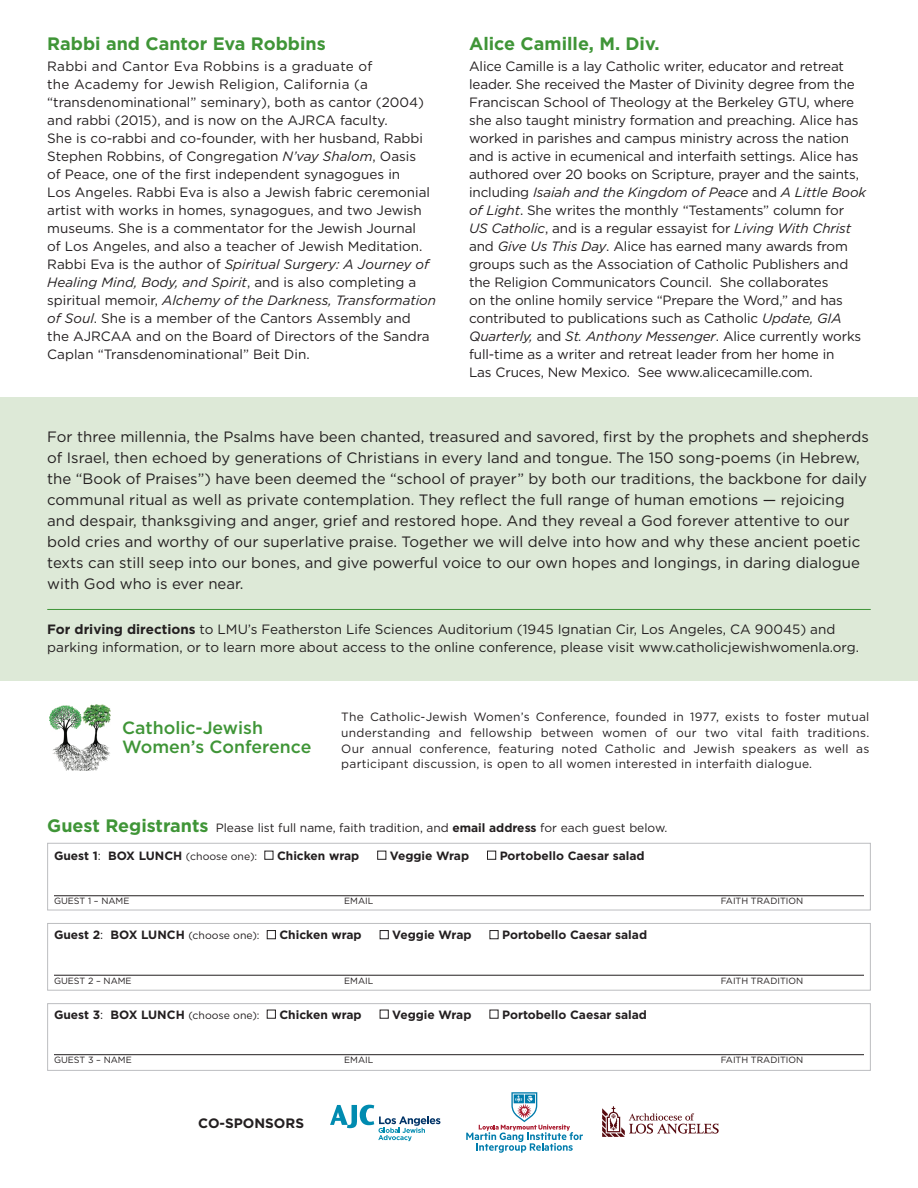
<style>
.page{position:relative;width:918px;height:1188px;background:#fff}
.page>*{position:absolute;margin:0;border:0;box-sizing:border-box;transform-origin:0 0}
.t1{font:700 18px "Gotham";color:#3f9537}
.t2{font:500 17.7px "Gotham";color:#3f9537}
.t3{font:15px/21px "Gotham";color:#231f20}
.t4{font:700 13.65px "Gotham";color:#231f20}
.t5{font:13.5px/18px "Gotham";letter-spacing:-.01em;color:#231f20}
.t6{font:12px/15.8px "Gotham";color:#231f20;text-align:justify}
.t7{font:700 12px "Gotham";color:#231f20}
.t8{font:9px "Gotham";color:#231f20}
.s1{font-style:italic}
.s2{font-weight:700}
.s3{font-weight:700;font-size:18px;color:#3f9537}
.s4{font-weight:400}
.s5{font-weight:400;font-size:10.5px}
</style>
<div class="page">
<div style="left:0;top:397px;width:918px;height:283px;background:#dde9d7"></div>
<svg style="left:603px;top:1106px;width:116px;height:31px"></svg>
<svg style="left:330px;top:1105px;width:110px;height:36px"></svg>
<svg style="left:466px;top:1092px;width:117px;height:61px"></svg>
<hr style="left:54px;top:895px;width:810px;height:1px;background:#231f20">
<hr style="left:54px;top:975px;width:810px;height:1px;background:#231f20">
<hr style="left:54px;top:1054px;width:810px;height:1px;background:#231f20">
<div style="left:264px;top:851px;width:9px;height:9px;border:1px solid #231f20"></div>
<div style="left:377px;top:851px;width:9px;height:9px;border:1px solid #231f20"></div>
<div style="left:487px;top:851px;width:9px;height:9px;border:1px solid #231f20"></div>
<div style="left:267px;top:930px;width:9px;height:9px;border:1px solid #231f20"></div>
<div style="left:380px;top:930px;width:9px;height:9px;border:1px solid #231f20"></div>
<div style="left:490px;top:930px;width:9px;height:9px;border:1px solid #231f20"></div>
<div style="left:267px;top:1010px;width:9px;height:9px;border:1px solid #231f20"></div>
<div style="left:380px;top:1010px;width:9px;height:9px;border:1px solid #231f20"></div>
<div style="left:490px;top:1010px;width:8px;height:9px;border:1px solid #231f20"></div>
<hr style="left:47px;top:609px;width:824px;height:1px;background:#3f9537">
<img style="left:50px;top:704px;width:60px;height:66px">
<div style="left:47px;top:843px;width:824px;height:67px;border:1px solid #bcbdc0"></div>
<div style="left:47px;top:923px;width:824px;height:68px;border:1px solid #bcbdc0"></div>
<div style="left:47px;top:1003px;width:824px;height:68px;border:1px solid #bcbdc0"></div>
<p class="t1" style="left:47px;top:31px;width:280px">Rabbi and Cantor Eva Robbins</p>
<p class="t5" style="left:47px;top:57px;width:390px">Rabbi and Cantor Eva Robbins is a graduate of<br>the Academy for Jewish Religion, California (a “transdenominational” seminary), both as cantor (2004) and rabbi (2015), and is now on the AJRCA faculty.<br>She is co-rabbi and co-founder, with her husband, Rabbi Stephen Robbins, of Congregation <span class="s1">N’vay Shalom</span>, Oasis<br>of Peace, one of the first independent synagogues in<br>Los Angeles. Rabbi Eva is also a Jewish fabric ceremonial artist with works in homes, synagogues, and two Jewish museums. She is a commentator for the Jewish Journal<br>of Los Angeles, and also a teacher of Jewish Meditation.<br>Rabbi Eva is the author of <span class="s1">Spiritual Surgery: A Journey of Healing Mind, Body, and Spirit</span>, and is also completing a spiritual memoir, <span class="s1">Alchemy of the Darkness, Transformation of Soul</span>. She is a member of the Cantors Assembly and<br>the AJRCAA and on the Board of Directors of the Sandra Caplan “Transdenominational” Beit Din.</p>
<p class="t1" style="left:469px;top:31px;width:192px">Alice Camille, M. Div.</p>
<p class="t5" style="left:469px;top:57px;width:399px">Alice Camille is a lay Catholic writer, educator and retreat leader. She received the Master of Divinity degree from the Franciscan School of Theology at the Berkeley GTU, where she also taught ministry formation and preaching. Alice has worked in parishes and campus ministry across the nation and is active in ecumenical and interfaith settings. Alice has authored over 20 books on Scripture, prayer and the saints, including <span class="s1">Isaiah and the Kingdom of Peace</span> and <span class="s1">A Little Book of Light</span>. She writes the monthly “Testaments” column for <span class="s1">US Catholic</span>, and is a regular essayist for <span class="s1">Living With Christ </span>and <span class="s1">Give Us This Day</span>. Alice has earned many awards from groups such as the Association of Catholic Publishers and the Religion Communicators Council. She collaborates<br>on the online homily service “Prepare the Word,” and has contributed to publications such as Catholic <span class="s1">Update, GIA Quarterly,</span> and <span class="s1">St. Anthony Messenger</span>. Alice currently works full-time as a writer and retreat leader from her home in<br>Las Cruces, New Mexico. See www.alicecamille.com.</p>
<p class="t3" style="left:47px;top:426px;width:823px">For three millennia, the Psalms have been chanted, treasured and savored, first by the prophets and shepherds of Israel, then echoed by generations of Christians in every land and tongue. The 150 song-poems (in Hebrew, the “Book of Praises”) have been deemed the “school of prayer” by both our traditions, the backbone for daily communal ritual as well as private contemplation. They reflect the full range of human emotions — rejoicing and despair, thanksgiving and anger, grief and restored hope. And they reveal a God forever attentive to our bold cries and worthy of our superlative praise. Together we will delve into how and why these ancient poetic texts can still seep into our bones, and give powerful voice to our own hopes and longings, in daring dialogue with God who is ever near.</p>
<p class="t5" style="left:47px;top:620px;width:813px"><span class="s2">For driving directions</span> to LMU’s Featherston Life Sciences Auditorium (1945 Ignatian Cir, Los Angeles, CA 90045) and parking information, or to learn more about access to the online conference, please visit www.catholicjewishwomenla.org.</p>
<p class="t2" style="left:122px;top:716px;width:142px">Catholic-Jewish</p>
<p class="t2" style="left:122px;top:735px;width:191px">Women’s Conference</p>
<p class="t6" style="left:341px;top:709px;width:530px">The Catholic-Jewish Women’s Conference, founded in 1977, exists to foster mutual understanding and fellowship between women of our two vital faith traditions.<br>Our annual conference, featuring noted Catholic and Jewish speakers as well as participant discussion, is open to all women interested in interfaith dialogue.</p>
<p class="t6" style="left:47px;top:819px;width:622px"><span class="s3">Guest Registrants</span> Please list full name, faith tradition, and <span class="s2">email address</span> for each guest below.</p>
<p class="t7" style="left:54px;top:847px;width:205px">Guest 1<span class="s4">:</span> BOX LUNCH <span class="s5">(choose one):</span></p>
<p class="t7" style="left:277px;top:847px;width:84px">Chicken wrap</p>
<p class="t7" style="left:390px;top:847px;width:81px">Veggie Wrap</p>
<p class="t7" style="left:500px;top:847px;width:146px">Portobello Caesar salad</p>
<p class="t8" style="left:54px;top:895px;width:77px">GUEST 1 – NAME</p>
<p class="t8" style="left:344px;top:895px;width:31px">EMAIL</p>
<p class="t8" style="left:721px;top:895px;width:84px">FAITH TRADITION</p>
<p class="t7" style="left:54px;top:927px;width:207px">Guest 2<span class="s4">:</span> BOX LUNCH <span class="s5">(choose one):</span></p>
<p class="t7" style="left:279px;top:927px;width:84px">Chicken wrap</p>
<p class="t7" style="left:392px;top:927px;width:81px">Veggie Wrap</p>
<p class="t7" style="left:502px;top:927px;width:146px">Portobello Caesar salad</p>
<p class="t8" style="left:54px;top:975px;width:79px">GUEST 2 – NAME</p>
<p class="t8" style="left:344px;top:975px;width:31px">EMAIL</p>
<p class="t8" style="left:721px;top:975px;width:84px">FAITH TRADITION</p>
<p class="t7" style="left:54px;top:1006px;width:207px">Guest 3<span class="s4">:</span> BOX LUNCH <span class="s5">(choose one):</span></p>
<p class="t7" style="left:279px;top:1006px;width:84px">Chicken wrap</p>
<p class="t7" style="left:392px;top:1006px;width:81px">Veggie Wrap</p>
<p class="t7" style="left:502px;top:1006px;width:146px">Portobello Caesar salad</p>
<p class="t8" style="left:54px;top:1054px;width:79px">GUEST 3 – NAME</p>
<p class="t8" style="left:344px;top:1054px;width:31px">EMAIL</p>
<p class="t8" style="left:721px;top:1054px;width:84px">FAITH TRADITION</p>
<p class="t4" style="left:198px;top:1114px;width:107px">CO-SPONSORS</p>
</div>
